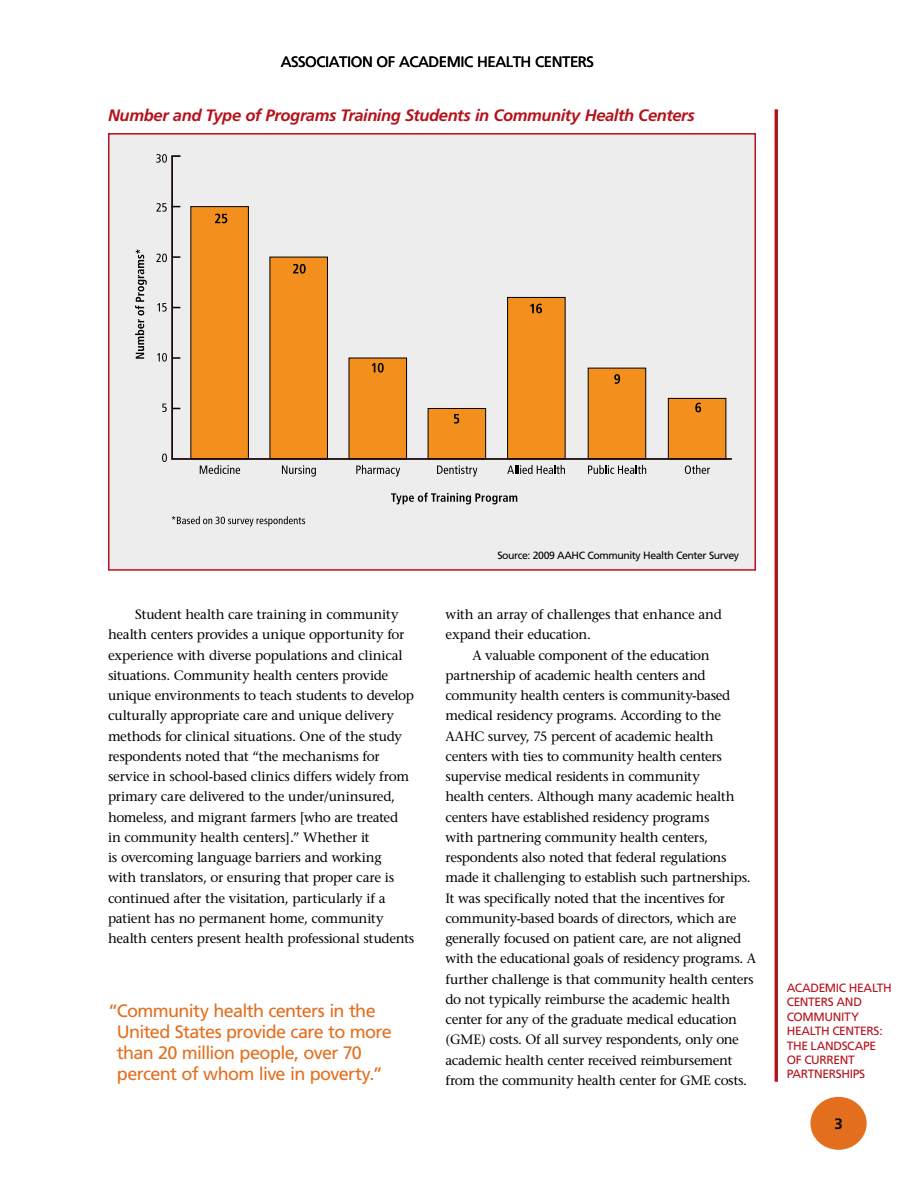
<style>
.page{position:relative;width:918px;height:1188px;background:#fff}
.page>*{position:absolute;margin:0;border:0;box-sizing:border-box;transform-origin:0 0}
.t1{font:18px/21px "Frutiger";letter-spacing:-.035em;color:#e36f1e}
.t2{font:italic 700 16.5px "Frutiger";letter-spacing:-.025em;color:#b5121b}
.t3{font:15px "Frutiger";letter-spacing:-.03em;color:#000}
.t4{font:700 15px "Frutiger";color:#000}
.t5{font:13.5px/20.2px "Stone Serif";letter-spacing:-.02em;color:#000}
.t6{font:12px/14.4px "Frutiger";letter-spacing:-.025em;color:#b5121b}
.t7{font:10.5px "Frutiger";letter-spacing:-.04em;color:#000}
</style>
<div class="page">
<div style="left:812px;top:1098px;width:53px;height:50px;background:#e36f1e;border-radius:50%"></div>
<div style="left:810px;top:1097px;width:57px;height:53px;border:3px solid #e36f1e;border-radius:50%"></div>
<hr style="left:775px;top:110px;width:3px;height:972px;background:#b5121b">
<div style="left:109px;top:134px;width:646px;height:436px;background:#ededee"></div>
<svg style="left:162px;top:453px;width:5px;height:9px"></svg>
<hr style="left:171px;top:156px;width:2px;height:304px;background:#000">
<svg style="left:162px;top:404px;width:18px;height:8px"></svg>
<svg style="left:157px;top:353px;width:23px;height:9px"></svg>
<svg style="left:157px;top:303px;width:23px;height:9px"></svg>
<svg style="left:156px;top:254px;width:24px;height:8px"></svg>
<svg style="left:156px;top:203px;width:24px;height:9px"></svg>
<svg style="left:156px;top:154px;width:24px;height:9px"></svg>
<div style="left:190px;top:206px;width:59px;height:253px;background:#f3901d;border:1px solid #000"></div>
<svg style="left:200px;top:465px;width:40px;height:9px"></svg>
<div style="left:270px;top:257px;width:58px;height:202px;background:#f3901d;border:1px solid #000"></div>
<svg style="left:282px;top:465px;width:34px;height:12px"></svg>
<div style="left:349px;top:358px;width:58px;height:101px;background:#f3901d;border:1px solid #000"></div>
<svg style="left:356px;top:465px;width:44px;height:12px"></svg>
<div style="left:428px;top:408px;width:58px;height:51px;background:#f3901d;border:1px solid #000"></div>
<svg style="left:437px;top:465px;width:40px;height:12px"></svg>
<div style="left:507px;top:297px;width:59px;height:162px;background:#f3901d;border:1px solid #000"></div>
<svg style="left:507px;top:465px;width:58px;height:9px"></svg>
<div style="left:588px;top:368px;width:58px;height:91px;background:#f3901d;border:1px solid #000"></div>
<svg style="left:588px;top:465px;width:58px;height:9px"></svg>
<div style="left:668px;top:398px;width:58px;height:61px;background:#f3901d;border:1px solid #000"></div>
<svg style="left:685px;top:465px;width:25px;height:9px"></svg>
<hr style="left:172px;top:458px;width:560px;height:2px;background:#000">
<svg style="left:135px;top:249px;width:12px;height:110px"></svg>
<svg style="left:172px;top:516px;width:133px;height:10px"></svg>
<svg style="left:391px;top:493px;width:126px;height:11px"></svg>
<svg style="left:215px;top:214px;width:12px;height:9px"></svg>
<svg style="left:293px;top:264px;width:13px;height:10px"></svg>
<svg style="left:372px;top:363px;width:12px;height:10px"></svg>
<svg style="left:454px;top:414px;width:5px;height:10px"></svg>
<svg style="left:530px;top:304px;width:12px;height:9px"></svg>
<svg style="left:614px;top:374px;width:6px;height:10px"></svg>
<svg style="left:695px;top:403px;width:6px;height:9px"></svg>
<div style="left:108px;top:133px;width:648px;height:438px;border:2px solid #b5121b"></div>
<p class="t3" style="left:281px;top:53px;width:315px">ASSOCIATION OF ACAD EM IC HEALTH CENTERS</p>
<p class="t2" style="left:108px;top:105px;width:588px">Number and Type of Programs Training Students in Community Health Centers</p>
<p class="t5" style="left:108px;top:604px;width:308px;text-indent:27px">Student health care training in community health centers provides a unique opportunity for experience with diverse populations and clinical situations. Community health centers provide unique environments to teach students to develop culturally appropriate care and unique delivery methods for clinical situations. One of the study respondents noted that “the mechanisms for service in school-based clinics differs widely from primary care delivered to the under/uninsured, homeless, and migrant farmers [who are treated in community health centers].” Whether it<br>is overcoming language barriers and working<br>with translators, or ensuring that proper care is continued after the visitation, particularly if a patient has no permanent home, community health centers present health professional students</p>
<h1 class="t1" style="left:117px;top:1000px;width:277px;text-indent:-9px">“ COMMUNITY HEALTH CENTERS IN THE<br>U NITED STATES PROVIDE CARE TO MORE<br>THAN 20 MILLION PEOPLE, OVER 70<br>PERCENT OF WHOM LIVE IN POVERTY.”</h1>
<p class="t7" style="left:497px;top:549px;width:243px">SOURCE: 2009 AAHC COMMUNITY H EALTH CENTER SURVEY</p>
<p class="t5" style="left:446px;top:604px;width:278px">with an array of challenges that enhance and expand their education.</p>
<p class="t5" style="left:446px;top:645px;width:312px;text-indent:27px">A valuable component of the education partnership of academic health centers and community health centers is community-based medical residency programs. According to the AAHC survey, 75 percent of academic health centers with ties to community health centers supervise medical residents in community<br>health centers. Although many academic health centers have established residency programs<br>with partnering community health centers, respondents also noted that federal regulations made it challenging to establish such partnerships.<br>It was specifically noted that the incentives for community-based boards of directors, which are generally focused on patient care, are not aligned with the educational goals of residency programs. A further challenge is that community health centers do not typically reimburse the academic health center for any of the graduate medical education (GME) costs. Of all survey respondents, only one academic health center received reimbursement from the community health center for GME costs.</p>
<p class="t6" style="left:787px;top:980px;width:107px">ACAD EMIC HEALTH<br>CENTERS AND<br>COMM UNITY<br>HEALTH CENTERS:<br>THE LANDSCAPE<br>OF CURRENT<br>PART</p>
<p class="t6" style="left:814px;top:1067px;width:53px">NERSHIPS</p>
<p class="t4" style="left:835px;top:1115px;width:10px">3</p>
</div>
